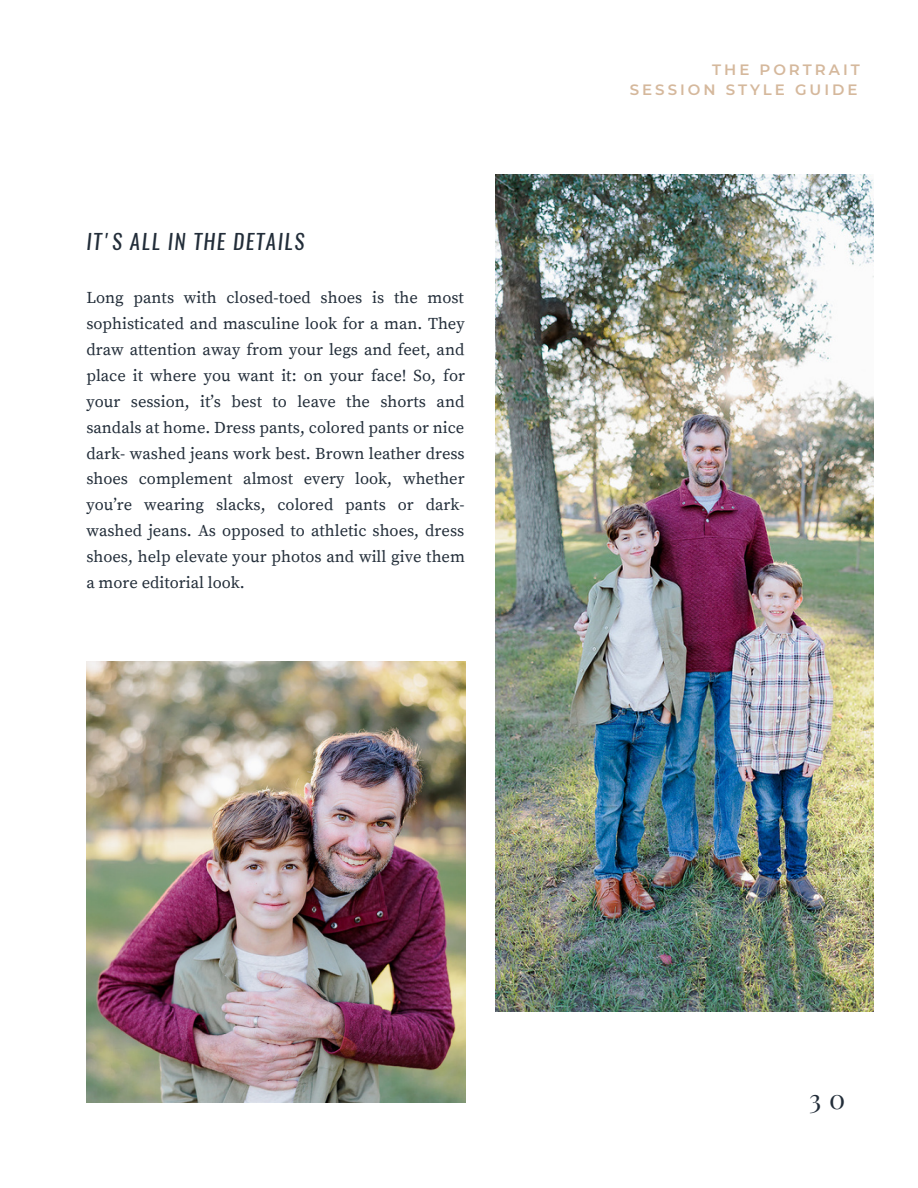
<style>
.page{position:relative;width:918px;height:1188px;background:#fff}
.page>*{position:absolute;margin:0;border:0;box-sizing:border-box;transform-origin:0 0}
.t1{font:27px "Playfair Display";color:#222d39}
.t2{font:italic 21px "Oswald";letter-spacing:.075em;color:#222d39}
.t3{font:16.5px/25.8px "Source Serif Pro";color:#222d39;text-align:justify}
.t4{font:600 15px/20.2px "Montserrat";letter-spacing:.2em;color:#d5b89c;text-align:right}
</style>
<div class="page">
<img style="left:495px;top:174px;width:379px;height:837px">
<img style="left:86px;top:662px;width:379px;height:441px">
<p class="t2" style="left:86px;top:227px;width:219px">IT'S ALL IN THE DETAILS</p>
<p class="t3" style="left:86px;top:286px;width:380px">Long pants with closed-toed shoes is the most sophisticated and masculine look for a man. They draw attention away from your legs and feet, and place it where you want it: on your face! So, for your session, it’s best to leave the shorts and sandals at home. Dress pants, colored pants or nice dark- washed jeans work best. Brown leather dress shoes complement almost every look, whether you’re wearing slacks, colored pants or dark&shy;washed jeans. As opposed to athletic shoes, dress shoes, help elevate your photos and will give them a more editorial look.</p>
<p class="t4" style="left:630px;top:59px;width:232px">THE PORTRAIT<br>SESSION STYLE GUIDE</p>
<h1 class="t1" style="left:809px;top:1079px;width:38px">3 0</h1>
</div>
